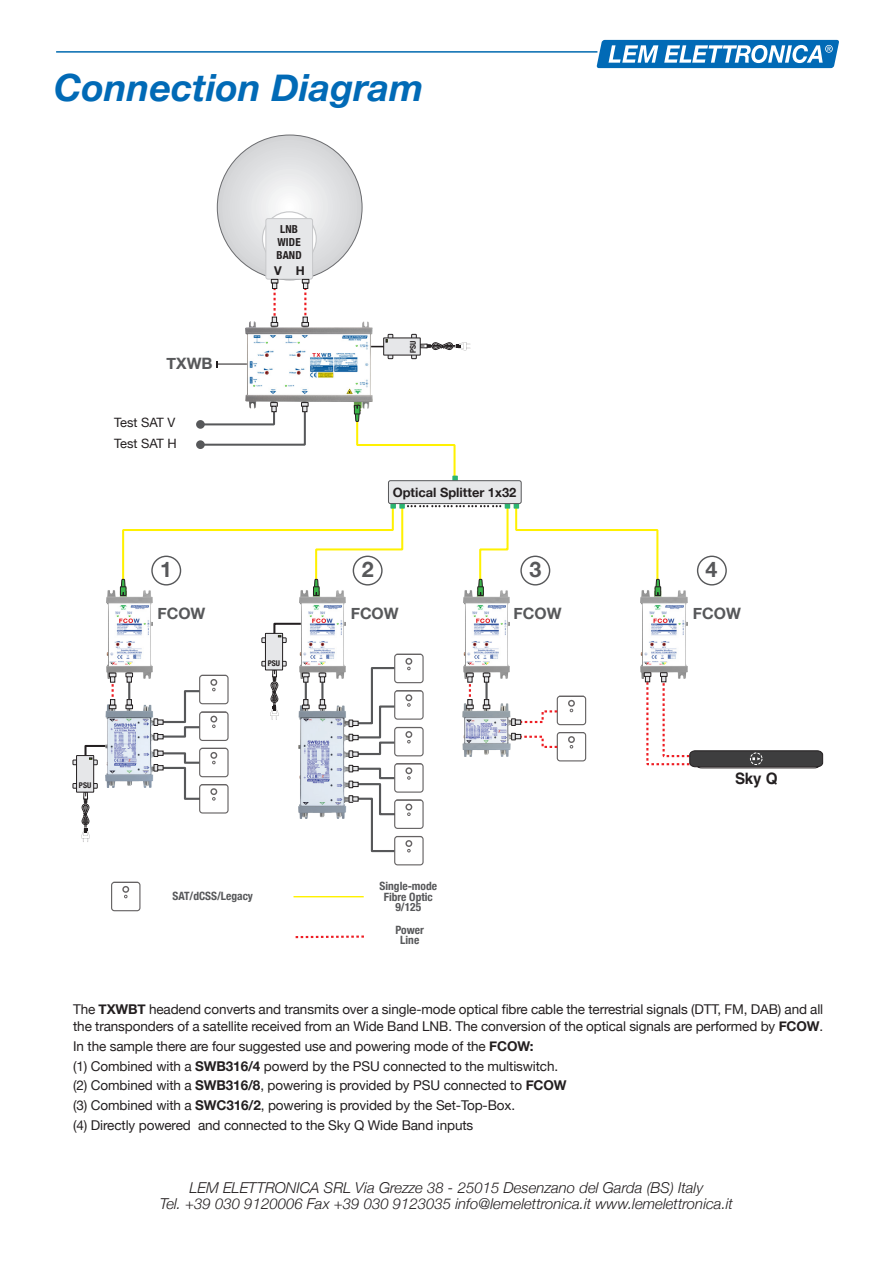
<style>
.page{position:relative;width:893px;height:1263px;background:#fff}
.page>*{position:absolute;margin:0;border:0;box-sizing:border-box;transform-origin:0 0}
.CODICE_Prodotto_ITA{font:italic 700 37.5px "Helvetica Neue";color:#016ab6}
.t1{font:700 21.45px "Helvetica Neue";color:#57585a}
.t2{font:700 15.75px "Helvetica Neue";color:#57585a}
.t3{font:700 15.75px "Helvetica";color:#231f20;scale:.96 1}
.piede_pagina_info{font:italic 300 15px "Helvetica Neue";color:#231f20}
.Testi_semplici{font:13.5px/16.5px "Helvetica Neue";letter-spacing:-.01em;color:#231f20}
.t4{font:700 12.9px "Helvetica Neue";color:#231f20}
.t5{font:12.9px "Helvetica Neue";color:#231f20}
.t6{font:700 12.15px "Helvetica Neue";color:#231f20}
.t7{font:700 condensed 11.4px/10.1px "Helvetica Neue";color:#57585a;text-align:center}
.t8{font:700 condensed 10.95px/12.9px "Helvetica Neue";letter-spacing:.02em;color:#231f20;text-align:center}
.t9{font:700 condensed 7.8px "Helvetica Neue";color:#231f20}
.s1{font-weight:700}
</style>
<div class="page">
<svg style="left:596px;top:40px;width:243px;height:28px"></svg>
<hr style="left:56px;top:51px;width:541px;height:2px;background:#016aaf">
<img style="left:463px;top:703px;width:52px;height:53px">
<svg style="left:270px;top:670px;width:8px;height:50px"></svg>
<div style="left:262px;top:661px;width:24px;height:5px;background:#d7d8da"></div>
<div style="left:262px;top:661px;width:24px;height:5px;border:1px solid #231f20"></div>
<div style="left:265px;top:633px;width:18px;height:37px;background:#e6e7e9"></div>
<div style="left:265px;top:633px;width:18px;height:37px;border:1px solid #231f20"></div>
<svg style="left:81px;top:792px;width:9px;height:50px"></svg>
<div style="left:73px;top:760px;width:24px;height:5px;background:#e6e7e9"></div>
<div style="left:73px;top:760px;width:24px;height:5px;border:1px solid #231f20"></div>
<div style="left:73px;top:783px;width:24px;height:5px;border:1px solid #231f20"></div>
<div style="left:77px;top:755px;width:17px;height:37px;background:#e6e7e9"></div>
<div style="left:76px;top:755px;width:18px;height:37px;border:1px solid #231f20"></div>
<svg style="left:83px;top:744px;width:23px;height:31px"></svg>
<img style="left:298px;top:705px;width:53px;height:113px">
<div style="left:111px;top:882px;width:29px;height:29px;border:1px solid #231f20;border-radius:3px"></div>
<svg style="left:113px;top:882px;width:25px;height:1px"></svg>
<div style="left:122px;top:886px;width:7px;height:7px;border:1px solid #231f20;border-radius:50%"></div>
<hr style="left:358px;top:346px;width:32px;height:1px;background:#231f20">
<svg style="left:420px;top:342px;width:50px;height:8px"></svg>
<div style="left:388px;top:334px;width:5px;height:25px;border:1px solid #231f20"></div>
<div style="left:411px;top:334px;width:5px;height:25px;border:1px solid #231f20"></div>
<div style="left:384px;top:338px;width:36px;height:17px;background:#e6e7e9"></div>
<div style="left:383px;top:338px;width:37px;height:17px;border:1px solid #231f20"></div>
<svg style="left:196px;top:440px;width:9px;height:9px"></svg>
<svg style="left:196px;top:420px;width:9px;height:9px"></svg>
<hr style="left:217px;top:364px;width:31px;height:1px;background:#231f20">
<div style="left:452px;top:476px;width:6px;height:7px;background:#2bb572"></div>
<div style="left:399px;top:501px;width:6px;height:8px;background:#2eae70"></div>
<div style="left:390px;top:501px;width:6px;height:8px;background:#2eae70"></div>
<div style="left:514px;top:501px;width:5px;height:8px;background:#2eae70"></div>
<div style="left:505px;top:501px;width:5px;height:8px;background:#2eae70"></div>
<div style="left:388px;top:481px;width:133px;height:23px;background:#e6e7e9;border-radius:2px"></div>
<div style="left:388px;top:480px;width:133px;height:24px;border:1px solid #57585a;border-radius:2px"></div>
<img style="left:106px;top:704px;width:52px;height:83px">
<div style="left:199px;top:784px;width:30px;height:29px;border:1px solid #231f20;border-radius:3px"></div>
<div style="left:199px;top:748px;width:30px;height:29px;border:1px solid #231f20;border-radius:3px"></div>
<div style="left:199px;top:711px;width:30px;height:30px;border:1px solid #231f20;border-radius:3px"></div>
<hr style="left:201px;top:711px;width:25px;height:2px;background:#231f20">
<div style="left:210px;top:716px;width:7px;height:6px;border:1px solid #231f20;border-radius:50%"></div>
<div style="left:199px;top:675px;width:30px;height:29px;border:1px solid #231f20;border-radius:3px"></div>
<svg style="left:201px;top:675px;width:25px;height:1px"></svg>
<div style="left:210px;top:679px;width:7px;height:7px;border:1px solid #231f20;border-radius:50%"></div>
<svg style="left:154px;top:748px;width:72px;height:53px"></svg>
<svg style="left:154px;top:689px;width:48px;height:51px"></svg>
<div style="left:557px;top:732px;width:29px;height:29px;border:1px solid #231f20;border-radius:3px"></div>
<div style="left:557px;top:696px;width:29px;height:29px;border:1px solid #231f20;border-radius:3px"></div>
<svg style="left:559px;top:696px;width:25px;height:1px"></svg>
<div style="left:568px;top:700px;width:7px;height:7px;border:1px solid #231f20;border-radius:50%"></div>
<svg style="left:511px;top:732px;width:73px;height:17px"></svg>
<svg style="left:511px;top:709px;width:48px;height:16px"></svg>
<div style="left:394px;top:799px;width:30px;height:30px;border:1px solid #231f20;border-radius:3px"></div>
<div style="left:394px;top:836px;width:30px;height:29px;border:1px solid #231f20;border-radius:3px"></div>
<div style="left:394px;top:763px;width:30px;height:30px;border:1px solid #231f20;border-radius:3px"></div>
<div style="left:394px;top:727px;width:30px;height:29px;border:1px solid #231f20;border-radius:3px"></div>
<div style="left:394px;top:690px;width:30px;height:30px;border:1px solid #231f20;border-radius:3px"></div>
<div style="left:394px;top:654px;width:30px;height:29px;border:1px solid #231f20;border-radius:3px"></div>
<div style="left:405px;top:658px;width:7px;height:7px;border:1px solid #231f20;border-radius:50%"></div>
<svg style="left:349px;top:763px;width:72px;height:90px"></svg>
<svg style="left:349px;top:666px;width:72px;height:91px"></svg>
<div style="left:697px;top:556px;width:30px;height:29px;border:1px solid #57585a;border-radius:50%"></div>
<img style="left:106px;top:589px;width:47px;height:89px">
<img style="left:299px;top:655px;width:47px;height:23px">
<img style="left:464px;top:655px;width:46px;height:23px">
<img style="left:641px;top:589px;width:46px;height:89px">
<img style="left:246px;top:321px;width:126px;height:90px">
<svg style="left:217px;top:135px;width:145px;height:210px"></svg>
<svg style="left:198px;top:388px;width:110px;height:59px"></svg>
<div style="left:354px;top:405px;width:6px;height:9px;border:1px solid #231f20"></div>
<svg style="left:355px;top:406px;width:102px;height:72px"></svg>
<div style="left:120px;top:587px;width:6px;height:8px;border:1px solid #231f20"></div>
<svg style="left:109px;top:673px;width:7px;height:36px"></svg>
<hr style="left:128px;top:678px;width:2px;height:29px;background:#57585a">
<svg style="left:126px;top:699px;width:7px;height:10px"></svg>
<svg style="left:126px;top:673px;width:7px;height:9px"></svg>
<hr style="left:321px;top:678px;width:2px;height:29px;background:#57585a">
<svg style="left:319px;top:699px;width:7px;height:10px"></svg>
<svg style="left:319px;top:673px;width:7px;height:9px"></svg>
<hr style="left:305px;top:678px;width:2px;height:29px;background:#57585a">
<svg style="left:302px;top:699px;width:7px;height:10px"></svg>
<svg style="left:302px;top:673px;width:7px;height:9px"></svg>
<svg style="left:466px;top:673px;width:7px;height:36px"></svg>
<hr style="left:485px;top:678px;width:3px;height:29px;background:#57585a">
<svg style="left:483px;top:699px;width:7px;height:10px"></svg>
<svg style="left:483px;top:673px;width:7px;height:9px"></svg>
<div style="left:655px;top:587px;width:6px;height:8px;border:1px solid #231f20"></div>
<svg style="left:121px;top:505px;width:539px;height:150px"></svg>
<svg style="left:644px;top:673px;width:179px;height:95px"></svg>
<hr style="left:293px;top:896px;width:71px;height:1px;background:#fff101">
<svg style="left:295px;top:935px;width:69px;height:4px"></svg>
<p class="CODICE_Prodotto_ITA" style="left:54px;top:58px;width:371px">Connection Diagram</p>
<p class="t8" style="left:276px;top:222px;width:27px">LNB<br>WIDE<br>BAND</p>
<p class="t2" style="left:167px;top:351px;width:48px">TXWB</p>
<p class="t5" style="left:114px;top:413px;width:63px">Test SAT V</p>
<p class="t5" style="left:114px;top:434px;width:64px">Test SAT H</p>
<p class="t6" style="left:274px;top:261px;width:32px">V H</p>
<p class="t9" style="left:407px;top:353px;width:14px;rotate:-90deg">PSU</p>
<p class="t4" style="left:393px;top:482px;width:125px">Optical Splitter 1x32</p>
<p class="t1" style="left:160px;top:553px;width:13px">1</p>
<p class="t1" style="left:362px;top:553px;width:13px">2</p>
<p class="t1" style="left:529px;top:553px;width:13px">3</p>
<p class="t1" style="left:706px;top:553px;width:13px">4</p>
<p class="t2" style="left:157px;top:600px;width:50px">FCOW</p>
<p class="t2" style="left:351px;top:600px;width:50px">FCOW</p>
<p class="t2" style="left:514px;top:600px;width:50px">FCOW</p>
<p class="t2" style="left:693px;top:600px;width:50px">FCOW</p>
<p class="t9" style="left:79px;top:778px;width:14px">PSU</p>
<p class="t9" style="left:268px;top:656px;width:14px">PSU</p>
<p class="t7" style="left:172px;top:891px;width:82px">SAT/dCSS/Legacy</p>
<p class="t7" style="left:380px;top:881px;width:59px">Single-mode<br>Fibre Optic<br>9/125</p>
<p class="t7" style="left:396px;top:924px;width:30px">Power<br>Line</p>
<p class="t3" style="left:735px;top:769px;width:46px">Sky Q</p>
<p class="Testi_semplici" style="left:73px;top:1002px;width:752px">The <span class="s1">TXWBT</span> headend converts and transmits over a single-mode optical fibre cable the terrestrial signals (DTT, FM, DAB) and all the transponders of a satellite received from an Wide Band LNB. The conversion of the optical signals are performed by <span class="s1">FCOW</span>.</p>
<p class="Testi_semplici" style="left:73px;top:1038px;width:462px">In the sample there are four suggested use and powering mode of the <span class="s1">FCOW:</span></p>
<p class="Testi_semplici" style="left:73px;top:1058px;width:487px">(1) Combined with a <span class="s1">SWB316/4</span> powerd by the PSU connected to the multiswitch.</p>
<p class="Testi_semplici" style="left:73px;top:1078px;width:495px">(2) Combined with a <span class="s1">SWB316/8</span>, powering is provided by PSU connected to <span class="s1">FCOW</span></p>
<p class="Testi_semplici" style="left:73px;top:1098px;width:443px">(3) Combined with a <span class="s1">SWC316/2</span>, powering is provided by the Set-Top-Box.</p>
<p class="Testi_semplici" style="left:73px;top:1118px;width:402px">(4) Directly powered and connected to the Sky Q Wide Band inputs</p>
<p class="piede_pagina_info" style="left:189px;top:1175px;width:515px">LEM ELETTRONICA SRL Via Grezze 38 - 25015 Desenzano del Garda (BS) Italy</p>
<p class="piede_pagina_info" style="left:160px;top:1192px;width:575px">Tel. +39 030 9120006 Fax +39 030 9123035 info@lemelettronica.it www.lemelettronica.it</p>
</div>
